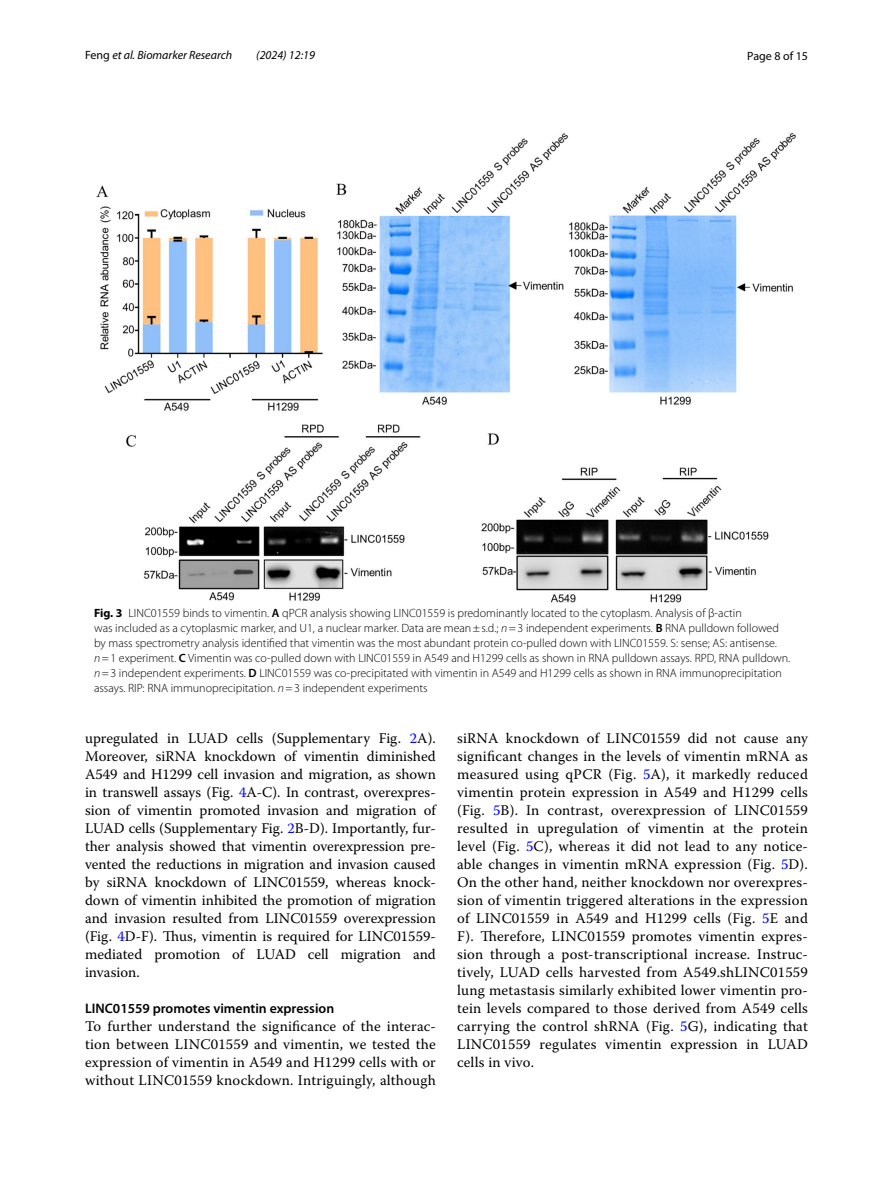
<style>
.page{position:relative;width:893px;height:1187px;background:#fff}
.page>*{position:absolute;margin:0;border:0;box-sizing:border-box;transform-origin:0 0}
.t1{font:14.7px/18px "Warnock Pro";letter-spacing:.015em;color:#000;text-align:justify}
.t2{font:600 13.8px "Myriad Pro";color:#000}
.t3{font:300 12px/15px "Myriad Pro";color:#000}
.t4{font:italic 12px "Myriad Pro";color:#000}
.t5{font:12px "Myriad Pro";color:#000}
.s1{font-style:normal}
.s2{font-weight:700}
.s3{font-weight:600}
.s4{font-style:italic}
.s5{color:#00f}
</style>
<div class="page">
<img style="left:96px;top:133px;width:700px;height:469px">
<p class="t4" style="left:85px;top:48px;width:149px"><span class="s1">Feng</span> et al. Biomarker Research</p>
<p class="t4" style="left:256px;top:48px;width:60px">(2024) 12:19</p>
<p class="t5" style="left:747px;top:48px;width:62px">Page 8 of 15</p>
<p class="t3" style="left:94px;top:606px;width:698px"><span class="s2">Fig. 3</span> LINC01559 binds to vimentin. <span class="s3">A</span> qPCR analysis showing LINC01559 is predominantly located to the cytoplasm. Analysis of β-actin<br>was included as a cytoplasmic marker, and U1, a nuclear marker. Data are mean±s.d.; <span class="s4">n</span>=3 independent experiments. <span class="s3">B</span> RNA pulldown followed by mass spectrometry analysis identified that vimentin was the most abundant protein co-pulled down with LINC01559. S: sense; AS: antisense. <span class="s4">n</span>=1 experiment. <span class="s3">C</span> Vimentin was co-pulled down with LINC01559 in A549 and H1299 cells as shown in RNA pulldown assays. RPD, RNA pulldown. <span class="s4">n</span>=3 independent experiments. <span class="s3">D</span> LINC01559 was co-precipitated with vimentin in A549 and H1299 cells as shown in RNA immunoprecipitation assays. RIP: RNA immunoprecipitation. <span class="s4">n</span>=3 independent experiments</p>
<p class="t1" style="left:85px;top:728px;width:352px">upregulated in LUAD cells (Supplementary Fig. <span class="s5">2</span>A).<br>Moreover, siRNA knockdown of vimentin diminished A549 and H1299 cell invasion and migration, as shown in transwell assays (Fig. <span class="s5">4</span>A-C). In contrast, overexpres&shy;sion of vimentin promoted invasion and migration of LUAD cells (Supplementary Fig. <span class="s5">2</span>B-D). Importantly, fur&shy;ther analysis showed that vimentin overexpression pre&shy;vented the reductions in migration and invasion caused by siRNA knockdown of LINC01559, whereas knock&shy;down of vimentin inhibited the promotion of migration and invasion resulted from LINC01559 overexpression (Fig. <span class="s5">4</span>D-F). Thus, vimentin is required for LINC01559- mediated promotion of LUAD cell migration and invasion.</p>
<p class="t2" style="left:85px;top:999px;width:251px">LINC01559 promotes vimentin expression</p>
<p class="t1" style="left:85px;top:1016px;width:352px">To further understand the significance of the interac&shy;tion between LINC01559 and vimentin, we tested the expression of vimentin in A549 and H1299 cells with or without LINC01559 knockdown. Intriguingly, although</p>
<p class="t1" style="left:457px;top:728px;width:352px">siRNA knockdown of LINC01559 did not cause any significant changes in the levels of vimentin mRNA as measured using qPCR (Fig. <span class="s5">5</span>A), it markedly reduced vimentin protein expression in A549 and H1299 cells (Fig. <span class="s5">5</span>B). In contrast, overexpression of LINC01559 resulted in upregulation of vimentin at the protein level (Fig. <span class="s5">5</span>C), whereas it did not lead to any notice&shy;able changes in vimentin mRNA expression (Fig. <span class="s5">5</span>D).<br>On the other hand, neither knockdown nor overexpres&shy;sion of vimentin triggered alterations in the expression of LINC01559 in A549 and H1299 cells (Fig. <span class="s5">5</span>E and F). Therefore, LINC01559 promotes vimentin expres&shy;sion through a post-transcriptional increase. Instruc&shy;tively, LUAD cells harvested from A549.shLINC01559 lung metastasis similarly exhibited lower vimentin pro&shy;tein levels compared to those derived from A549 cells carrying the control shRNA (Fig. <span class="s5">5</span>G), indicating that LINC01559 regulates vimentin expression in LUAD cells in vivo.</p>
</div>
